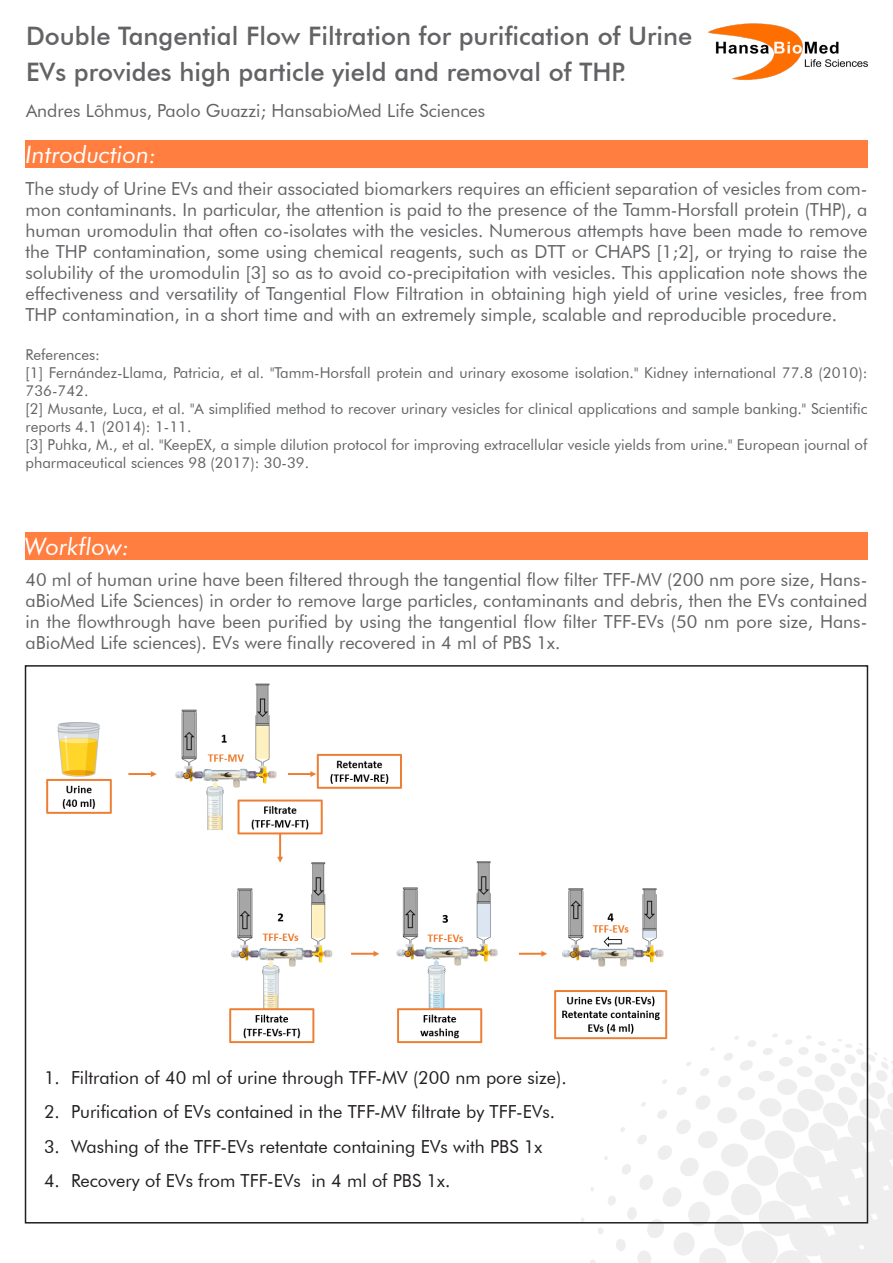
<style>
.page{position:relative;width:893px;height:1263px;background:#fff}
.page>*{position:absolute;margin:0;border:0;box-sizing:border-box;transform-origin:0 0}
.t1{font:500 25.5px/36px "Futura BT";color:#636366}
.t2{font:italic 24px "Futura BT";color:#fff}
.t3{font:18px/21px "Futura BT";color:#626467;text-align:justify}
.t4{font:18px/21px "Futura BT";color:#636366;text-align:justify}
.t5{font:18px "Futura BT";color:#231f20}
.t6{font:15px/18px "Futura BT";color:#626467}
</style>
<div class="page">
<img style="left:708px;top:23px;width:160px;height:57px">
<svg style="left:590px;top:1259px;width:6px;height:4px"></svg>
<div style="left:597px;top:1227px;width:7px;height:7px;background:#eeeeef;border-radius:50%"></div>
<svg style="left:604px;top:1033px;width:289px;height:230px"></svg>
<div style="left:26px;top:140px;width:842px;height:28px;background:#ff7e40"></div>
<div style="left:25px;top:532px;width:842px;height:28px;background:#ff7e40"></div>
<img style="left:46px;top:683px;width:630px;height:364px">
<p class="t1" style="left:26px;top:18px;width:668px">Double Tangential Flow Filtration for purification of Urine<br>EVs provides high particle yield and removal of THP.</p>
<p class="t4" style="left:26px;top:100px;width:461px">Andres Lõhmus, Paolo Guazzi; HansabioMed Life Sciences</p>
<p class="t2" style="left:26px;top:140px;width:132px">Introduction:</p>
<p class="t3" style="left:26px;top:178px;width:843px">The study of Urine EVs and their associated biomarkers requires an efficient separation of vesicles from com&shy;mon contaminants. In particular, the attention is paid to the presence of the Tamm-Horsfall protein (THP), a human uromodulin that often co-isolates with the vesicles. Numerous attempts have been made to remove the THP contamination, some using chemical reagents, such as DTT or CHAPS [1;2], or trying to raise the solubility of the uromodulin [3] so as to avoid co-precipitation with vesicles. This application note shows the effectiveness and versatility of Tangential Flow Filtration in obtaining high yield of urine vesicles, free from THP contamination, in a short time and with an extremely simple, scalable and reproducible procedure.</p>
<p class="t6" style="left:26px;top:345px;width:76px">References:</p>
<p class="t6" style="left:26px;top:363px;width:843px">[1] Fernández-Llama, Patricia, et al. "Tamm-Horsfall protein and urinary exosome isolation." Kidney international 77.8 (2010):<br>736-742.</p>
<p class="t6" style="left:26px;top:399px;width:843px">[2] Musante, Luca, et al. "A simplified method to recover urinary vesicles for clinical applications and sample banking." Scientific reports 4.1 (2014): 1-11.</p>
<p class="t6" style="left:26px;top:435px;width:843px">[3] Puhka, M., et al. "KeepEX, a simple dilution protocol for improving extracellular vesicle yields from urine." European journal of pharmaceutical sciences 98 (2017): 30-39.</p>
<p class="t2" style="left:25px;top:532px;width:106px">Workflow:</p>
<p class="t4" style="left:26px;top:569px;width:843px">40 ml of human urine have been filtered through the tangential flow filter TFF-MV (200 nm pore size, Hans&shy;aBioMed Life Sciences) in order to remove large particles, contaminants and debris, then the EVs contained in the flowthrough have been purified by using the tangential flow filter TFF-EVs (50 nm pore size, Hans&shy;aBioMed Life sciences). EVs were finally recovered in 4 ml of PBS 1x.</p>
<p class="t5" style="left:44px;top:1066px;width:524px">1. Filtration of 40 ml of urine through TFF-MV (200 nm pore size).</p>
<p class="t5" style="left:44px;top:1101px;width:513px">2. Purification of EVs contained in the TFF-MV filtrate by TFF-EVs.</p>
<p class="t5" style="left:44px;top:1135px;width:500px">3. Washing of the TFF-EVs retentate containing EVs with PBS 1x</p>
<p class="t5" style="left:44px;top:1170px;width:408px">4. Recovery of EVs from TFF-EVs in 4 ml of PBS 1x.</p>
</div>
